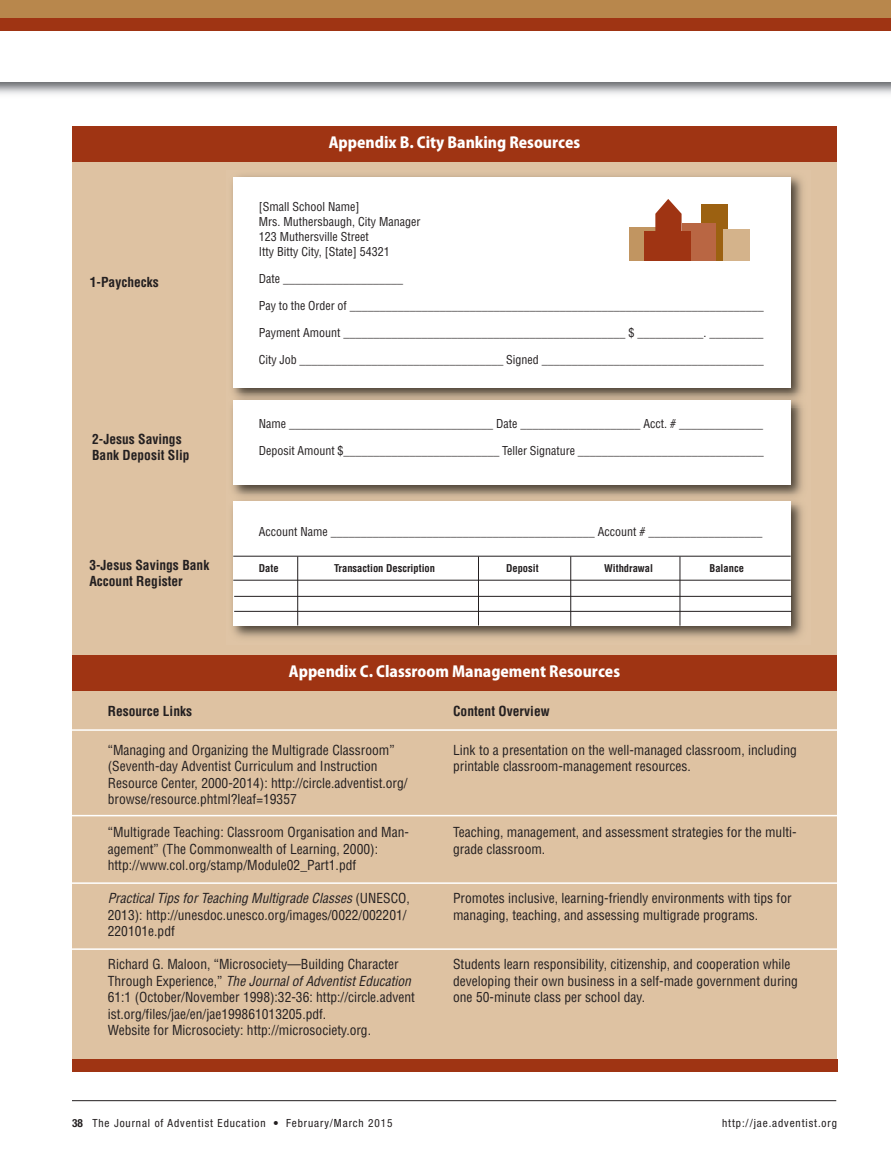
<style>
.page{position:relative;width:891px;height:1161px;background:#fff}
.page>*{position:absolute;margin:0;border:0;box-sizing:border-box;transform-origin:0 0}
.t1{font:800 15px "Koz Go Pro";color:#fff}
.t2{font:condensed 13.5px/16.5px "Helvetica";color:#231f20}
.t3{font:700 condensed 13.5px/16.5px "Helvetica";color:#231f20}
.t4{font:italic condensed 13.5px "Helvetica";color:#231f20}
.t5{font:condensed 12px/15px "Helvetica";color:#231f20}
.t6{font:condensed 11.25px "Helvetica Neue";letter-spacing:.08em;color:#231f20}
.t7{font:700 condensed 10.5px "Helvetica";color:#231f20}
.s1{font-style:normal}
.s2{font-weight:700}
</style>
<div class="page">
<hr style="left:72px;top:1100px;width:764px;height:1px;background:#231f20">
<div style="left:72px;top:126px;width:765px;height:945px;background:#dec2a2"></div>
<div style="left:0;top:0;width:891px;height:32px;background:#b8874c"></div>
<div style="left:0;top:30px;width:891px;height:52px;background:#fff"></div>
<div style="left:0;top:18px;width:891px;height:12px;background:#9f3413"></div>
<div style="left:72px;top:656px;width:765px;height:35px;background:#9f3413"></div>
<div style="left:72px;top:126px;width:765px;height:35px;background:#9f3413"></div>
<img style="left:232px;top:175px;width:571px;height:463px">
<div style="left:233px;top:177px;width:558px;height:211px;background:#fff"></div>
<div style="left:233px;top:400px;width:558px;height:85px;background:#fff"></div>
<div style="left:233px;top:501px;width:558px;height:125px;background:#fff"></div>
<hr style="left:233px;top:556px;width:558px;height:1px;background:#231f20">
<hr style="left:233px;top:580px;width:558px;height:1px;background:#231f20">
<hr style="left:234px;top:596px;width:558px;height:1px;background:#231f20">
<hr style="left:234px;top:611px;width:558px;height:1px;background:#231f20">
<hr style="left:297px;top:557px;width:1px;height:68px;background:#231f20">
<hr style="left:478px;top:557px;width:1px;height:68px;background:#231f20">
<hr style="left:570px;top:557px;width:1px;height:69px;background:#231f20">
<hr style="left:680px;top:557px;width:1px;height:69px;background:#231f20">
<hr style="left:72px;top:729px;width:766px;height:2px;background:#fff">
<hr style="left:71px;top:815px;width:766px;height:1px;background:#fff">
<hr style="left:71px;top:882px;width:766px;height:2px;background:#fff">
<hr style="left:71px;top:948px;width:766px;height:2px;background:#fff">
<div style="left:629px;top:228px;width:37px;height:33px;background:#c19561"></div>
<svg style="left:655px;top:199px;width:27px;height:33px"></svg>
<div style="left:701px;top:204px;width:27px;height:57px;background:#9c6111"></div>
<div style="left:682px;top:224px;width:33px;height:37px;background:#b96643"></div>
<div style="left:645px;top:232px;width:46px;height:29px;background:#9f3413"></div>
<div style="left:723px;top:230px;width:26px;height:31px;background:#d4b38b"></div>
<div style="left:72px;top:1059px;width:765px;height:12px;background:#9f3413"></div>
<p class="t3" style="left:90px;top:275px;width:70px">1-Paychecks</p>
<p class="t3" style="left:92px;top:432px;width:99px">2-Jesus Savings<br>Bank Deposit Slip</p>
<p class="t3" style="left:89px;top:558px;width:121px">3-Jesus Savings Bank<br>Account Register</p>
<p class="t1" style="left:329px;top:133px;width:253px">Appendix B. City Banking Resources</p>
<p class="t5" style="left:259px;top:200px;width:163px">[Small School Name]<br>Mrs. Muthersbaugh, City Manager<br>123 Muthersville Street<br>Itty Bitty City, [State] 54321</p>
<p class="t5" style="left:259px;top:272px;width:146px">Date ____________________</p>
<p class="t5" style="left:259px;top:299px;width:506px">Pay to the Order of _____________________________________________________________________</p>
<p class="t5" style="left:259px;top:326px;width:506px">Payment Amount _______________________________________________ $ ___________. _________</p>
<p class="t5" style="left:259px;top:353px;width:506px">City Job __________________________________ Signed _____________________________________</p>
<p class="t5" style="left:259px;top:417px;width:506px">Name __________________________________ Date ____________________ Acct. # ______________</p>
<p class="t5" style="left:259px;top:444px;width:506px">Deposit Amount $__________________________ Teller Signature _______________________________</p>
<p class="t5" style="left:259px;top:525px;width:505px">Account Name ____________________________________________ Account # ___________________</p>
<p class="t7" style="left:259px;top:564px;width:21px">Date</p>
<p class="t7" style="left:334px;top:564px;width:102px">Transaction Description</p>
<p class="t7" style="left:506px;top:564px;width:34px">Deposit</p>
<p class="t7" style="left:604px;top:564px;width:51px">Withdrawal</p>
<p class="t7" style="left:710px;top:564px;width:36px">Balance</p>
<p class="t1" style="left:289px;top:662px;width:333px">Appendix C. Classroom Management Resources</p>
<p class="t3" style="left:108px;top:704px;width:86px">Resource Links</p>
<p class="t3" style="left:453px;top:704px;width:98px">Content Overview</p>
<p class="t2" style="left:108px;top:743px;width:288px">“Managing and Organizing the Multigrade Classroom”</p>
<p class="t2" style="left:453px;top:743px;width:345px">Link to a presentation on the well-managed classroom, including</p>
<p class="t2" style="left:108px;top:759px;width:271px">(Seventh-day Adventist Curriculum and Instruction</p>
<p class="t2" style="left:453px;top:759px;width:239px">printable classroom-management resources.</p>
<p class="t2" style="left:108px;top:776px;width:301px">Resource Center, 2000-2014): http://circle.adventist.org/ browse/resource.phtml?leaf=19357</p>
<p class="t2" style="left:108px;top:825px;width:303px">“Multigrade Teaching: Classroom Organisation and Man-</p>
<p class="t2" style="left:453px;top:825px;width:345px">Teaching, management, and assessment strategies for the multi-</p>
<p class="t2" style="left:108px;top:842px;width:272px">agement” (The Commonwealth of Learning, 2000):</p>
<p class="t2" style="left:453px;top:842px;width:94px">grade classroom.</p>
<p class="t2" style="left:108px;top:858px;width:250px">http://www.col.org/stamp/Module02_Part1.pdf</p>
<p class="t4" style="left:108px;top:893px;width:304px">Practical Tips for Teaching Multigrade Classes <span class="s1">(UNESCO,</span></p>
<p class="t2" style="left:453px;top:891px;width:340px">Promotes inclusive, learning-friendly environments with tips for</p>
<p class="t2" style="left:108px;top:908px;width:300px">2013): http://unesdoc.unesco.org/images/0022/002201/</p>
<p class="t2" style="left:453px;top:908px;width:307px">managing, teaching, and assessing multigrade programs.</p>
<p class="t2" style="left:108px;top:924px;width:69px">220101e.pdf</p>
<p class="t2" style="left:108px;top:957px;width:292px">Richard G. Maloon, “Microsociety—Building Character</p>
<p class="t2" style="left:453px;top:957px;width:339px">Students learn responsibility, citizenship, and cooperation while</p>
<p class="t4" style="left:108px;top:976px;width:305px"><span class="s1">Through Experience,”</span> The Journal of Adventist Education</p>
<p class="t2" style="left:453px;top:974px;width:346px">developing their own business in a self-made government during</p>
<p class="t2" style="left:108px;top:990px;width:309px">61:1 (October/November 1998):32-36: http://circle.advent</p>
<p class="t2" style="left:453px;top:990px;width:193px">one 50-minute class per school day.</p>
<p class="t2" style="left:108px;top:1007px;width:265px">ist.org/files/jae/en/jae199861013205.pdf.<br>Website for Microsociety: http://microsociety.org.</p>
<p class="t6" style="left:72px;top:1119px;width:322px"><span class="s2">38</span> The Journal of Adventist Education • February/March 2015</p>
<p class="t6" style="left:722px;top:1119px;width:116px">http://jae.adventist.org</p>
</div>
